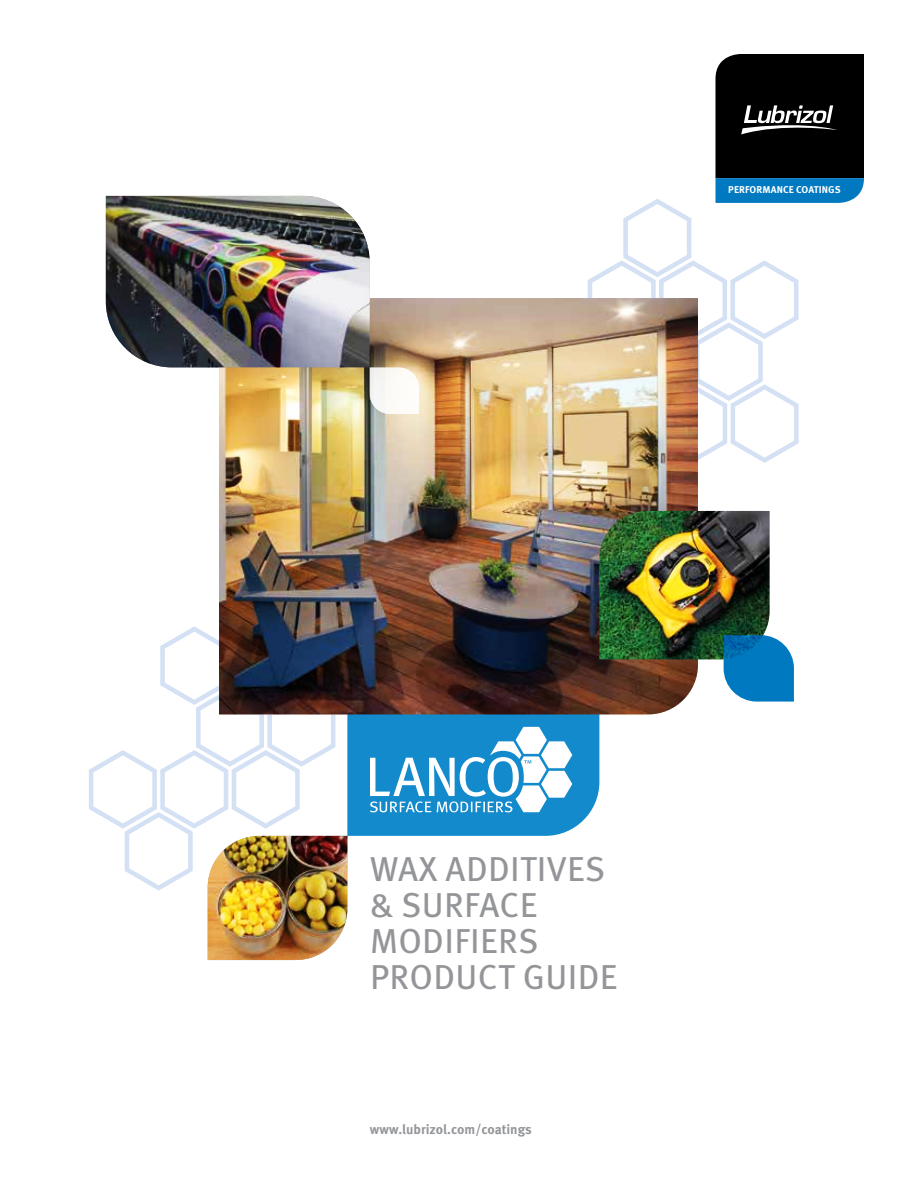
<style>
.page{position:relative;width:918px;height:1188px;background:#fff}
.page>*{position:absolute;margin:0;border:0;box-sizing:border-box;transform-origin:0 0}
.t1{font:34.65px/36px "Meta OT";letter-spacing:.01em;color:#939598}
.t2{font:700 13.5px "Meta OT";color:#939598}
.t3{font:700 9.9px "Meta OT";letter-spacing:.01em;color:#fff}
</style>
<div class="page">
<svg style="left:89px;top:626px;width:246px;height:265px"></svg>
<img style="left:219px;top:298px;width:479px;height:416px">
<img style="left:208px;top:836px;width:139px;height:124px">
<svg style="left:552px;top:54px;width:312px;height:409px"></svg>
<img style="left:106px;top:196px;width:264px;height:171px">
<svg style="left:370px;top:367px;width:49px;height:47px"></svg>
<img style="left:599px;top:511px;width:171px;height:148px">
<svg style="left:724px;top:635px;width:70px;height:67px;background:#1b84c4"></svg>
<svg style="left:347px;top:691px;width:252px;height:145px;background:#468eb8"></svg>
<p class="t3" style="left:728px;top:184px;width:114px">PERFORMANCE COATINGS</p>
<p class="t1" style="left:370px;top:851px;width:249px">WAX ADDITIVES &amp; SURFACE<br>MODIFIERS<br>PRODUCT GUIDE</p>
<p class="t2" style="left:370px;top:1121px;width:164px">www.lubrizol.com/coatings</p>
</div>
